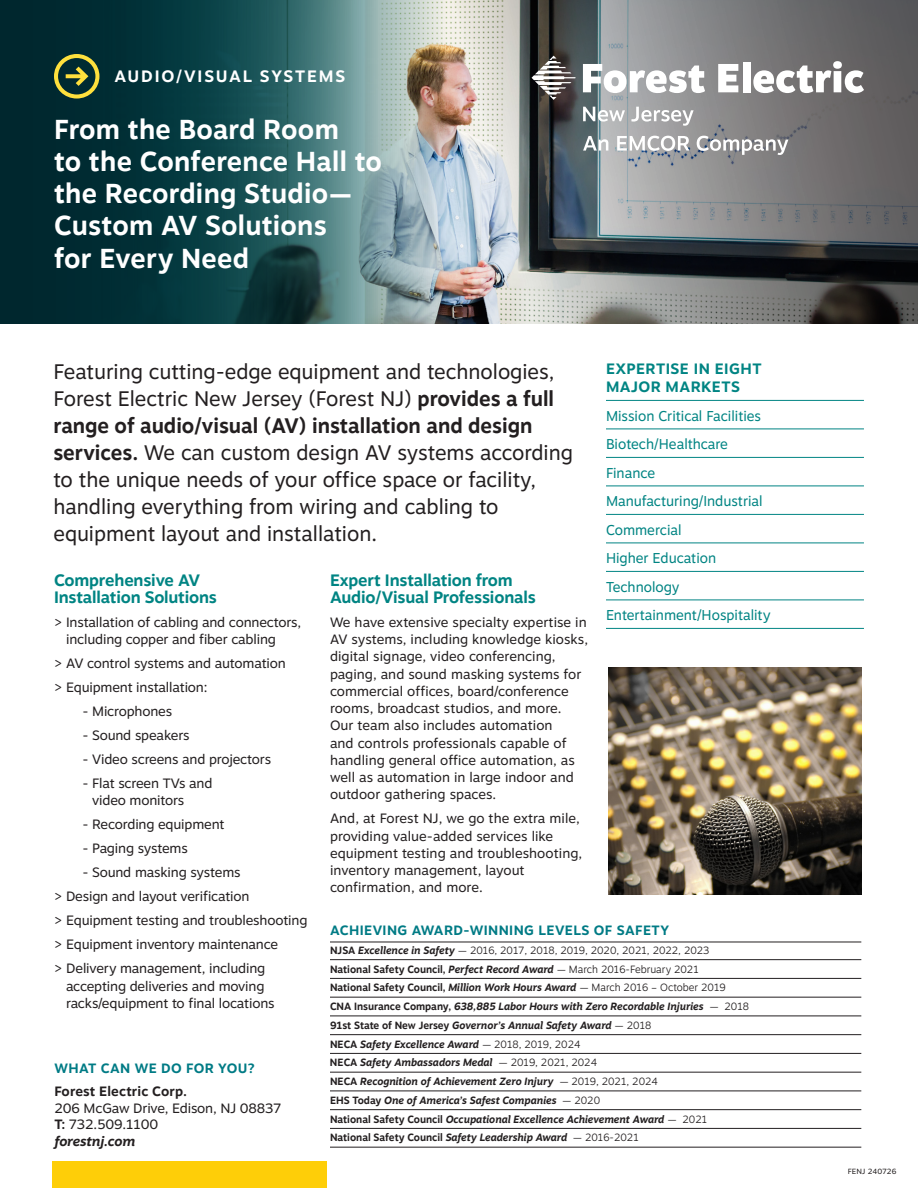
<style>
.page{position:relative;width:918px;height:1188px;background:#fff}
.page>*{position:absolute;margin:0;border:0;box-sizing:border-box;transform-origin:0 0}
.Headline{font:700 27.3px/32.2px "Motiva Sans";letter-spacing:.01em;color:#fff}
.Headline-2{font:21px/27px "Motiva Sans";color:#231f20}
.t1{font:700 16.5px/17.2px "Motiva Sans";letter-spacing:-.01em;color:#008483}
.Insert_Title{font:700 16.5px "Motiva Sans";letter-spacing:.11em;color:#fff}
.Bullet_copy{font:700 15px/18px "Motiva Sans";letter-spacing:.03em;color:#008483}
.Bullet_copy-2{font:14.25px "Motiva Sans";color:#008483;scale:.96 1}
.Bullet_copy-3{font:13.5px/17.2px "Motiva Sans";letter-spacing:-.01em;color:#231f20}
.Bullet_copy-4{font:700 13.5px "Motiva Sans";letter-spacing:.03em;color:#007b85}
.Bullet_copy-5{font:700 13.5px "Motiva Sans";letter-spacing:.01em;color:#231f20}
.Bullet_copy-6{font:italic 700 13.5px "Motiva Sans";letter-spacing:-.01em;color:#231f20}
.Bullet_copy-7{font:italic 700 10.5px "Motiva Sans";color:#231f20;scale:.96 1}
.Bullet_copy-8{font:300 10.5px "Motiva Sans";color:#231f20;scale:.96 1}
.Bullet_copy-9{font:700 10.5px "Motiva Sans";color:#231f20;scale:.96 1}
.Bullet_copy-10{font:7.5px "Motiva Sans";letter-spacing:.01em;color:#231f20}
.s1{font-weight:700}
.s2{font-weight:700;font-style:italic}
.s3{font-style:italic}
.s4{font-weight:300}
.s5{font-style:normal}
.s6{font-weight:300;font-style:normal}
</style>
<div class="page">
<svg style="left:0;top:0;width:378px;height:324px;background:#1a494e"></svg>
<svg style="left:54px;top:54px;width:45px;height:45px;background:#556635"></svg>
<img style="left:378px;top:0;width:540px;height:324px">
<svg style="left:583px;top:64px;width:122px;height:29px"></svg>
<svg style="left:718px;top:64px;width:20px;height:28px"></svg>
<div style="left:743px;top:62px;width:8px;height:30px;background:#fff"></div>
<svg style="left:753px;top:61px;width:111px;height:32px"></svg>
<svg style="left:583px;top:107px;width:42px;height:15px"></svg>
<svg style="left:631px;top:107px;width:63px;height:19px"></svg>
<svg style="left:532px;top:56px;width:44px;height:44px"></svg>
<svg style="left:583px;top:136px;width:25px;height:15px"></svg>
<svg style="left:617px;top:136px;width:72px;height:15px"></svg>
<svg style="left:697px;top:136px;width:91px;height:19px"></svg>
<hr style="left:606px;top:400px;width:258px;height:1px;background:#008483">
<hr style="left:606px;top:429px;width:258px;height:1px;background:#008483">
<hr style="left:606px;top:457px;width:258px;height:1px;background:#008483">
<hr style="left:606px;top:486px;width:258px;height:1px;background:#008483">
<hr style="left:606px;top:514px;width:258px;height:1px;background:#008483">
<hr style="left:606px;top:543px;width:258px;height:1px;background:#008483">
<hr style="left:606px;top:571px;width:258px;height:1px;background:#008483">
<hr style="left:606px;top:600px;width:258px;height:1px;background:#008483">
<hr style="left:606px;top:628px;width:258px;height:1px;background:#008483">
<div style="left:52px;top:1161px;width:274px;height:27px;background:#fece08"></div>
<img style="left:608px;top:667px;width:253px;height:227px">
<hr style="left:330px;top:942px;width:531px;height:1px;background:#231f20">
<hr style="left:330px;top:959px;width:531px;height:1px;background:#231f20">
<hr style="left:330px;top:978px;width:531px;height:1px;background:#231f20">
<hr style="left:330px;top:997px;width:531px;height:1px;background:#231f20">
<hr style="left:330px;top:1016px;width:531px;height:1px;background:#231f20">
<hr style="left:330px;top:1034px;width:531px;height:1px;background:#231f20">
<hr style="left:330px;top:1053px;width:531px;height:1px;background:#231f20">
<hr style="left:330px;top:1072px;width:531px;height:1px;background:#231f20">
<hr style="left:330px;top:1091px;width:531px;height:1px;background:#231f20">
<hr style="left:330px;top:1109px;width:531px;height:1px;background:#231f20">
<hr style="left:330px;top:1128px;width:531px;height:1px;background:#231f20">
<hr style="left:330px;top:1147px;width:531px;height:1px;background:#231f20">
<p class="Insert_Title" style="left:114px;top:64px;width:232px">AUDIO/VISUAL SYSTEMS</p>
<p class="Headline" style="left:54px;top:112px;width:330px">From the Board Room<br>to the Conference Hall to the Recording Studio—<br>Custom AV Solutions<br>for Every Need</p>
<p class="Headline-2" style="left:53px;top:357px;width:521px">Featuring cutting-edge equipment and technologies, Forest Electric New Jersey (Forest NJ) <span class="s1">provides a full range of audio/visual (AV) installation and design services.</span> We can custom design AV systems according to the unique needs of your office space or facility, handling everything from wiring and cabling to equipment layout and installation.</p>
<p class="Bullet_copy" style="left:606px;top:360px;width:157px">EXPERTISE IN EIGHT<br>MAJOR MARKETS</p>
<p class="Bullet_copy-2" style="left:606px;top:405px;width:163px">Mission Critical Facilities</p>
<p class="Bullet_copy-2" style="left:606px;top:434px;width:129px">Biotech/Healthcare</p>
<p class="Bullet_copy-2" style="left:606px;top:462px;width:53px">Finance</p>
<p class="Bullet_copy-2" style="left:606px;top:491px;width:165px">Manufacturing/Industrial</p>
<p class="Bullet_copy-2" style="left:606px;top:519px;width:80px">Commercial</p>
<p class="Bullet_copy-2" style="left:606px;top:548px;width:116px">Higher Education</p>
<p class="Bullet_copy-2" style="left:606px;top:576px;width:78px">Technology</p>
<p class="Bullet_copy-2" style="left:606px;top:605px;width:173px">Entertainment/Hospitality</p>
<p class="t1" style="left:330px;top:571px;width:207px">Expert Installation from<br>Audio/Visual Professionals</p>
<p class="Bullet_copy-3" style="left:330px;top:613px;width:259px">We have extensive specialty expertise in AV systems, including knowledge kiosks, digital signage, video conferencing, paging, and sound masking systems for commercial offices, board/conference rooms, broadcast studios, and more.<br>Our team also includes automation<br>and controls professionals capable of handling general office automation, as well as automation in large indoor and outdoor gathering spaces.</p>
<p class="Bullet_copy-3" style="left:330px;top:810px;width:254px">And, at Forest NJ, we go the extra mile, providing value-added services like equipment testing and troubleshooting, inventory management, layout confirmation, and more.</p>
<p class="t1" style="left:54px;top:571px;width:164px">Comprehensive AV<br>Installation Solutions</p>
<p class="Bullet_copy-3" style="left:66px;top:613px;width:237px;text-indent:-12px">&gt; Installation of cabling and connectors, including copper and fiber cabling</p>
<p class="Bullet_copy-3" style="left:54px;top:654px;width:233px">&gt; AV control systems and automation</p>
<p class="Bullet_copy-3" style="left:54px;top:678px;width:155px">&gt; Equipment installation:</p>
<p class="Bullet_copy-3" style="left:82px;top:702px;width:91px">- Microphones</p>
<p class="Bullet_copy-3" style="left:82px;top:726px;width:109px">- Sound speakers</p>
<p class="Bullet_copy-3" style="left:82px;top:750px;width:190px">- Video screens and projectors</p>
<p class="Bullet_copy-3" style="left:92px;top:774px;width:122px;text-indent:-10px">- Flat screen TVs and video monitors</p>
<p class="Bullet_copy-3" style="left:82px;top:816px;width:144px">- Recording equipment</p>
<p class="Bullet_copy-3" style="left:82px;top:840px;width:107px">- Paging systems</p>
<p class="Bullet_copy-3" style="left:82px;top:864px;width:160px">- Sound masking systems</p>
<p class="Bullet_copy-3" style="left:54px;top:888px;width:197px">&gt; Design and layout verification</p>
<p class="Bullet_copy-3" style="left:54px;top:912px;width:255px">&gt; Equipment testing and troubleshooting</p>
<p class="Bullet_copy-3" style="left:54px;top:936px;width:226px">&gt; Equipment inventory maintenance</p>
<p class="Bullet_copy-3" style="left:66px;top:960px;width:210px;text-indent:-12px">&gt; Delivery management, including accepting deliveries and moving racks/equipment to final locations</p>
<p class="Bullet_copy-4" style="left:330px;top:920px;width:341px">ACHIEVING AWARD-WINNING LEVELS OF SAFETY</p>
<p class="Bullet_copy-8" style="left:330px;top:942px;width:397px"><span class="s1">NJSA</span> <span class="s2">Excellence in Safety</span> — 2016, 2017, 2018, 2019, 2020, 2021, 2022, 2023</p>
<p class="Bullet_copy-8" style="left:330px;top:961px;width:386px"><span class="s1">National Safety Council,</span> <span class="s2">Perfect Record Award</span> — March 2016-February 2021</p>
<p class="Bullet_copy-9" style="left:330px;top:980px;width:414px">National Safety Council, <span class="s3">Million Work Hours Award</span> <span class="s4">— March 2016 – October 2019</span></p>
<p class="Bullet_copy-7" style="left:330px;top:999px;width:438px"><span class="s5">CNA Insurance Company,</span> 638,885 Labor Hours with Zero Recordable Injuries <span class="s6">— 2018</span></p>
<p class="Bullet_copy-7" style="left:330px;top:1017px;width:336px"><span class="s5">91st State of New Jersey</span> Governor’s Annual Safety Award <span class="s6">— 2018</span></p>
<p class="Bullet_copy-7" style="left:330px;top:1036px;width:263px"><span class="s5">NECA</span> Safety Excellence Award <span class="s6">— 2018, 2019, 2024</span></p>
<p class="Bullet_copy-7" style="left:330px;top:1055px;width:280px"><span class="s5">NECA</span> Safety Ambassadors Medal <span class="s6">— 2019, 2021, 2024</span></p>
<p class="Bullet_copy-7" style="left:330px;top:1074px;width:343px"><span class="s5">NECA</span> Recognition of Achievement Zero Injury <span class="s6">— 2019, 2021, 2024</span></p>
<p class="Bullet_copy-7" style="left:330px;top:1092px;width:283px"><span class="s5">EHS Today</span> One of America’s Safest Companies <span class="s6">— 2020</span></p>
<p class="Bullet_copy-7" style="left:330px;top:1111px;width:395px"><span class="s5">National Safety Council</span> Occupational Excellence Achievement Award <span class="s6">— 2021</span></p>
<p class="Bullet_copy-9" style="left:330px;top:1130px;width:323px">National Safety Council <span class="s3">Safety Leadership Award</span> <span class="s4">— 2016-2021</span></p>
<p class="Bullet_copy-4" style="left:55px;top:1058px;width:202px">WHAT CAN WE DO FOR YOU?</p>
<p class="Bullet_copy-5" style="left:54px;top:1082px;width:134px">Forest Electric Corp.</p>
<p class="Bullet_copy-3" style="left:54px;top:1099px;width:228px">206 McGaw Drive, Edison, NJ 08837</p>
<p class="Bullet_copy-3" style="left:54px;top:1116px;width:105px"><span class="s1">T:</span> 732.509.1100</p>
<p class="Bullet_copy-6" style="left:54px;top:1131px;width:82px">forestnj.com</p>
<p class="Bullet_copy-10" style="left:848px;top:1166px;width:50px">FENJ 240726</p>
</div>
